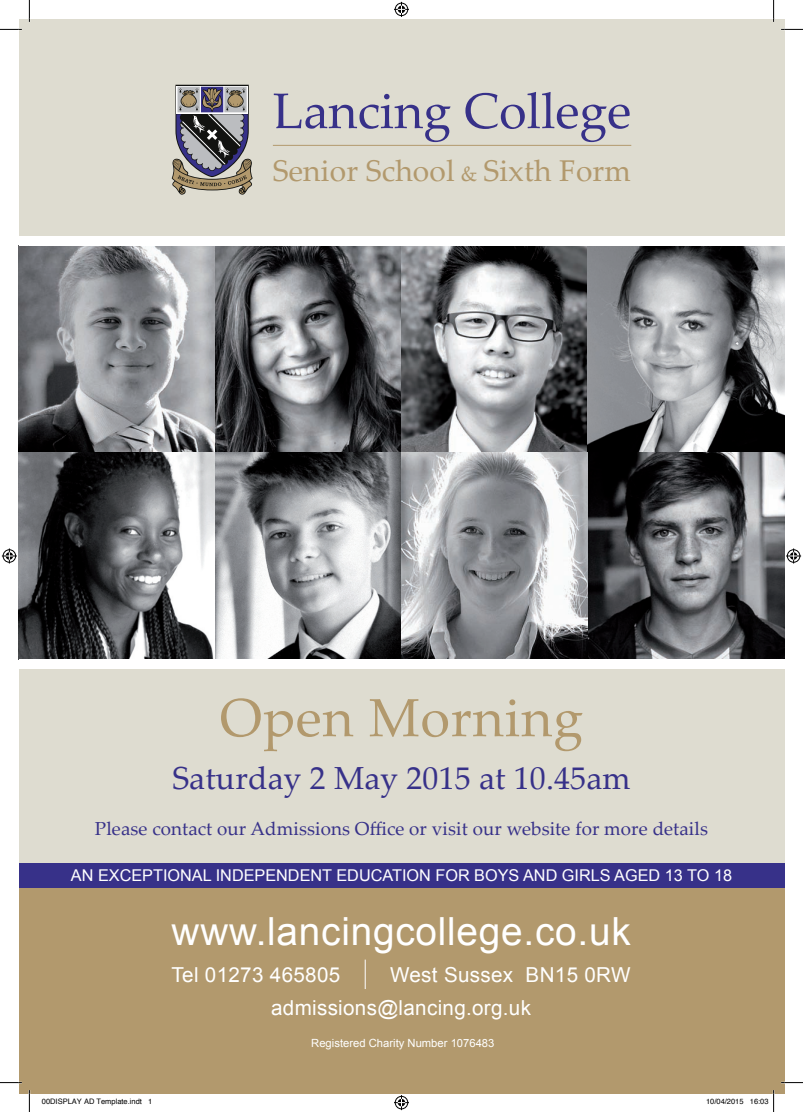
<style>
.page{position:relative;width:803px;height:1112px;background:#fff}
.page>*{position:absolute;margin:0;border:0;box-sizing:border-box;transform-origin:0 0}
.t1{font:53.75px "Palatino Linotype";letter-spacing:.015em;color:#b2996d}
.t2{font:50px "Palatino Linotype";color:#373189}
.t3{font:38.75px "Arial";letter-spacing:.02em;color:#fff}
.t4{font:31.88px "Palatino Linotype";letter-spacing:.005em;color:#373189}
.t5{font:30px "Palatino Linotype";letter-spacing:.005em;color:#b2996d}
.t6{font:20.62px "Arial";letter-spacing:.015em;color:#fff}
.t7{font:18.75px "Palatino Linotype";letter-spacing:.005em;color:#373189}
.t8{font:16.25px "Arial";color:#fff}
.t9{font:11.25px "Arial";color:#fff}
.t10{font:7.5px "Helvetica";color:#000}
.s1{font-size:21.25px}
</style>
<div class="page">
<div style="left:19px;top:19px;width:765px;height:217px;background:#dedcd0"></div>
<img style="left:19px;top:246px;width:765px;height:413px">
<div style="left:19px;top:668px;width:765px;height:194px;background:#dedcd0"></div>
<div style="left:19px;top:887px;width:765px;height:205px;background:#b2996d"></div>
<div style="left:19px;top:862px;width:765px;height:25px;background:#373189"></div>
<svg style="left:172px;top:85px;width:81px;height:109px"></svg>
<hr style="left:273px;top:145px;width:358px;height:1px;background:#b2996d">
<svg style="left:365px;top:959px;width:1px;height:29px"></svg>
<svg style="left:0;top:29px;width:22px;height:1px"></svg>
<svg style="left:781px;top:29px;width:22px;height:1px"></svg>
<svg style="left:0;top:1081px;width:22px;height:2px"></svg>
<svg style="left:781px;top:1081px;width:22px;height:2px"></svg>
<svg style="left:29px;top:0;width:1px;height:22px"></svg>
<svg style="left:29px;top:1090px;width:1px;height:21px"></svg>
<svg style="left:773px;top:0;width:1px;height:22px"></svg>
<svg style="left:394px;top:2px;width:15px;height:15px"></svg>
<svg style="left:394px;top:1095px;width:15px;height:14px"></svg>
<svg style="left:2px;top:548px;width:15px;height:15px"></svg>
<svg style="left:786px;top:548px;width:15px;height:15px"></svg>
<svg style="left:750px;top:1090px;width:24px;height:21px"></svg>
<p class="t2" style="left:273px;top:75px;width:360px">Lancing College</p>
<p class="t5" style="left:273px;top:149px;width:360px">Senior School <span class="s1">&amp;</span> Sixth Form</p>
<p class="t1" style="left:220px;top:679px;width:365px">Open Morning</p>
<p class="t4" style="left:172px;top:755px;width:460px">Saturday 2 May 2015 at 10.45am</p>
<p class="t7" style="left:95px;top:814px;width:614px">Please contact our Admissions Office or visit our website for more details</p>
<p class="t8" style="left:71px;top:864px;width:663px">AN EXCEPTIONAL INDEPENDENT EDUCATION FOR BOYS AND GIRLS AGED 13 TO 18</p>
<p class="t3" style="left:172px;top:905px;width:461px">www.lancingcollege.co.uk</p>
<p class="t6" style="left:172px;top:960px;width:170px">Tel 01273 465805</p>
<p class="t6" style="left:390px;top:960px;width:242px">West Sussex BN15 0RW</p>
<p class="t6" style="left:271px;top:993px;width:261px">admissions@lancing.org.uk</p>
<p class="t9" style="left:311px;top:1035px;width:185px">Registered Charity Number 1076483</p>
<p class="t10" style="left:42px;top:1095px;width:112px">00DISPLAY AD Template.indt 1</p>
<p class="t10" style="left:706px;top:1095px;width:64px">10/04/2015 16:03</p>
</div>
